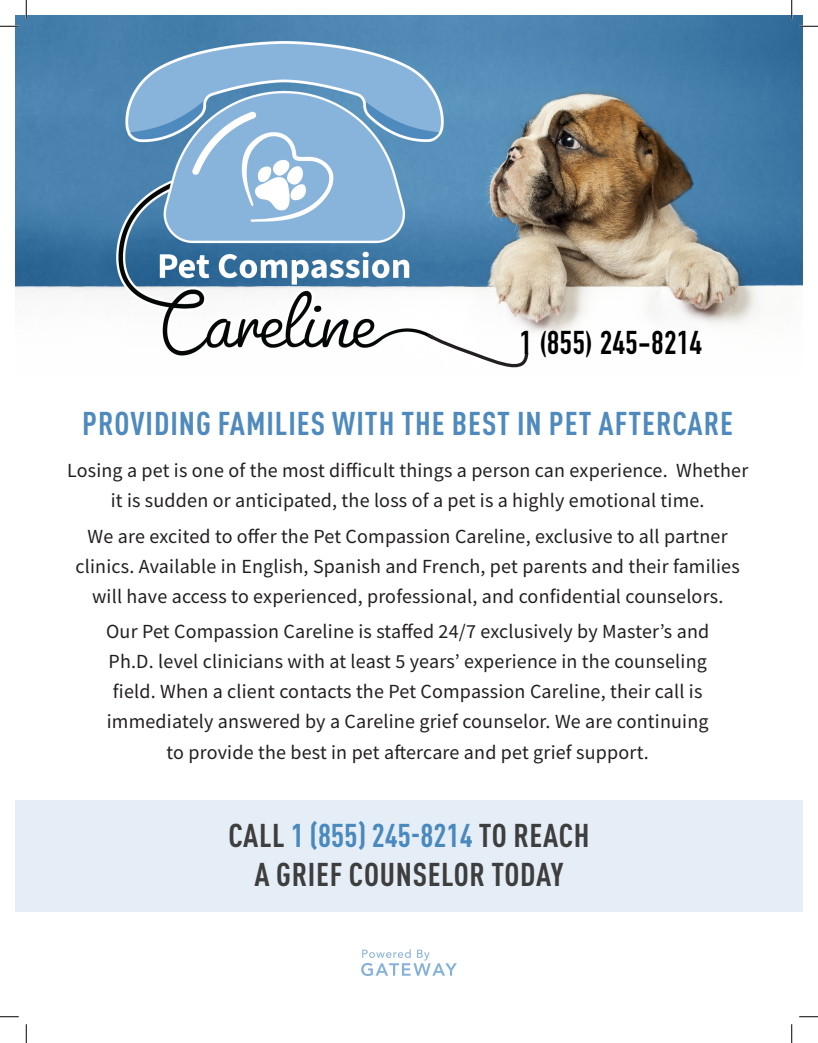
<style>
.page{position:relative;width:818px;height:1043px;background:#fff}
.page>*{position:absolute;margin:0;border:0;box-sizing:border-box;transform-origin:0 0}
.t1{font:700 condensed 32.5px/39px "DIN Pro";letter-spacing:.02em;color:#3e3e3f;text-align:center}
.t2{font:700 condensed 32.5px "DIN Pro";letter-spacing:.03em;color:#4f8abe}
.t3{font:32.5px "DIN Engschrift Std";letter-spacing:.02em;color:#000}
.Paragraph_Style_1{font:20px/30px "Source Sans Pro";letter-spacing:.01em;color:#231f20;text-align:center}
.s1{color:#4a89be}
</style>
<div class="page">
<img style="left:15px;top:15px;width:787px;height:319px">
<div style="left:15px;top:800px;width:787px;height:111px;background:#e5eef6"></div>
<svg style="left:361px;top:949px;width:96px;height:27px"></svg>
<img style="left:117px;top:41px;width:326px;height:315px">
<svg style="left:423px;top:330px;width:107px;height:38px"></svg>
<svg style="left:0;top:25px;width:19px;height:2px"></svg>
<svg style="left:799px;top:25px;width:19px;height:2px"></svg>
<svg style="left:0;top:1016px;width:19px;height:1px"></svg>
<svg style="left:799px;top:1016px;width:19px;height:1px"></svg>
<svg style="left:25px;top:0;width:2px;height:19px"></svg>
<svg style="left:25px;top:1024px;width:2px;height:18px"></svg>
<svg style="left:790px;top:0;width:2px;height:19px"></svg>
<svg style="left:791px;top:1024px;width:1px;height:18px"></svg>
<p class="t3" style="left:520px;top:323px;width:183px">1 (855) 245-8214</p>
<p class="t2" style="left:82px;top:399px;width:652px">PROVIDING FAMILIES WITH THE BEST IN PET AFTERCARE</p>
<p class="Paragraph_Style_1" style="left:67px;top:455px;width:682px">Losing a pet is one of the most difficult things a person can experience. Whether it is sudden or anticipated, the loss of a pet is a highly emotional time.</p>
<p class="Paragraph_Style_1" style="left:76px;top:521px;width:665px">We are excited to offer the Pet Compassion Careline, exclusive to all partner clinics. Available in English, Spanish and French, pet parents and their families will have access to experienced, professional, and confidential counselors.</p>
<p class="Paragraph_Style_1" style="left:106px;top:616px;width:604px">Our Pet Compassion Careline is staffed 24/7 exclusively by Master’s and Ph.D. level clinicians with at least 5 years’ experience in the counseling field. When a client contacts the Pet Compassion Careline, their call is immediately answered by a Careline grief counselor. We are continuing to provide the best in pet aftercare and pet grief support.</p>
<p class="t1" style="left:228px;top:812px;width:363px">CALL <span class="s1">1 (855) 245-8214</span> TO REACH<br>A GRIEF COUNSELOR TODAY</p>
</div>
